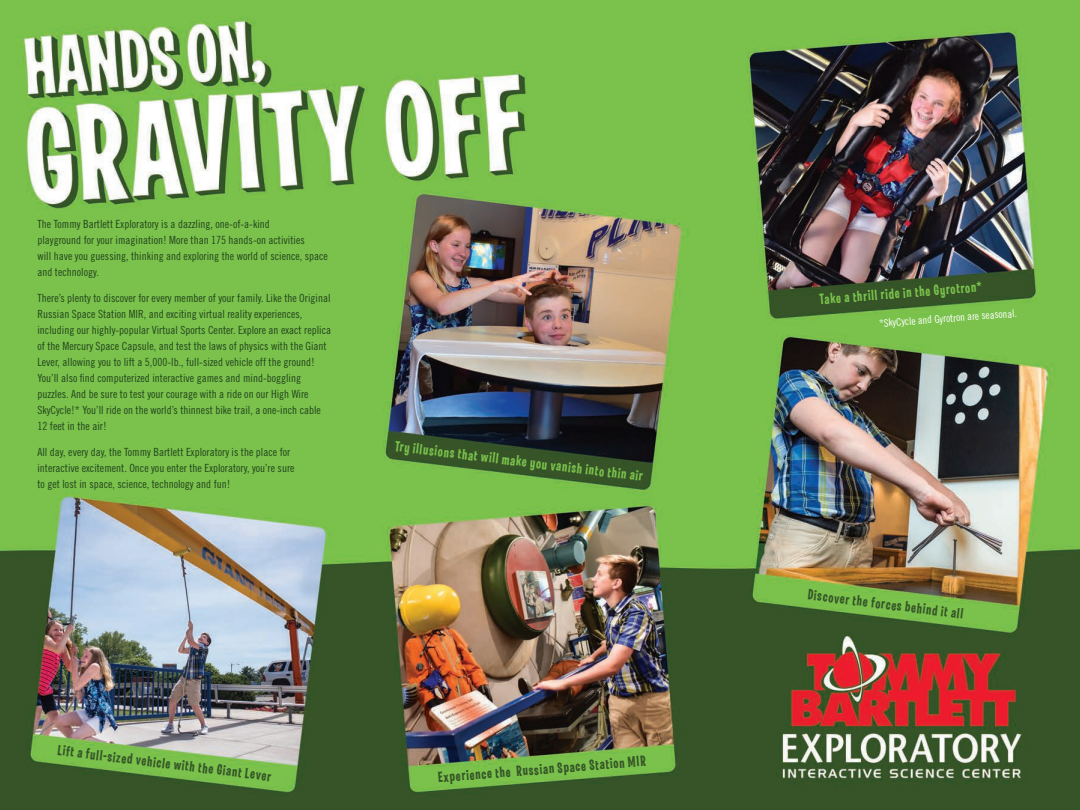
<style>
.page{position:relative;width:1080px;height:810px;background:#fff}
.page>*{position:absolute;margin:0;border:0;box-sizing:border-box;transform-origin:0 0}
.t1{font:15px "Las Vegas OT Jackpot";color:#355427}
.t2{font:15px "Las Vegas OT Jackpot";color:#7ac24c}
.t3{font:11.25px/16px "Trade Gothic LT Std Cn 18";color:#23441d}
.t4{font:10.62px "Trade Gothic LT Std Cn 18";color:#fff}
</style>
<div class="page">
<img style="left:0;top:0;width:1080px;height:810px">
<p class="t3" style="left:38px;top:216px;width:234px">The Tommy Bartlett Exploratory is a dazzling, one-of-a-kind</p>
<p class="t3" style="left:38px;top:232px;width:269px">playground for your imagination! More than 175 hands-on activities</p>
<p class="t3" style="left:38px;top:248px;width:292px">will have you guessing, thinking and exploring the world of science, space and technology.</p>
<p class="t3" style="left:38px;top:290px;width:295px">There’s plenty to discover for every member of your family. Like the Original Russian Space Station MIR, and exciting virtual reality experiences, including our highly-popular Virtual Sports Center. Explore an exact replica of the Mercury Space Capsule, and test the laws of physics with the Giant Lever, allowing you to lift a 5,000-lb., full-sized vehicle off the ground!<br>You’ll also find computerized interactive games and mind-boggling puzzles. And be sure to test your courage with a ride on our High Wire SkyCycle!* You’ll ride on the world’s thinnest bike trail, a one-inch cable 12 feet in the air!</p>
<p class="t3" style="left:38px;top:444px;width:259px">All day, every day, the Tommy Bartlett Exploratory is the place for interactive excitement. Once you enter the Exploratory, you’re sure</p>
<p class="t3" style="left:38px;top:476px;width:195px">to get lost in space, science, technology and fun!</p>
<p class="t2" style="left:396px;top:437px;width:251px;rotate:7deg">Try illusions that will make you vanish into thin air</p>
<p class="t1" style="left:59px;top:742px;width:216px;rotate:7deg">Lift a full-sized vehicle with the Giant Lever</p>
<p class="t1" style="left:437px;top:770px;width:210px;rotate:-5deg">Experience the Russian Space Station MIR</p>
<p class="t2" style="left:819px;top:292px;width:164px;rotate:-5deg">Take a thrill ride in the Gyrotron*</p>
<p class="t4" style="left:879px;top:317px;width:140px;rotate:-4deg">*SkyCycle and Gyrotron are seasonal.</p>
<p class="t1" style="left:809px;top:586px;width:158px;rotate:7deg">Discover the forces behind it all</p>
</div>
